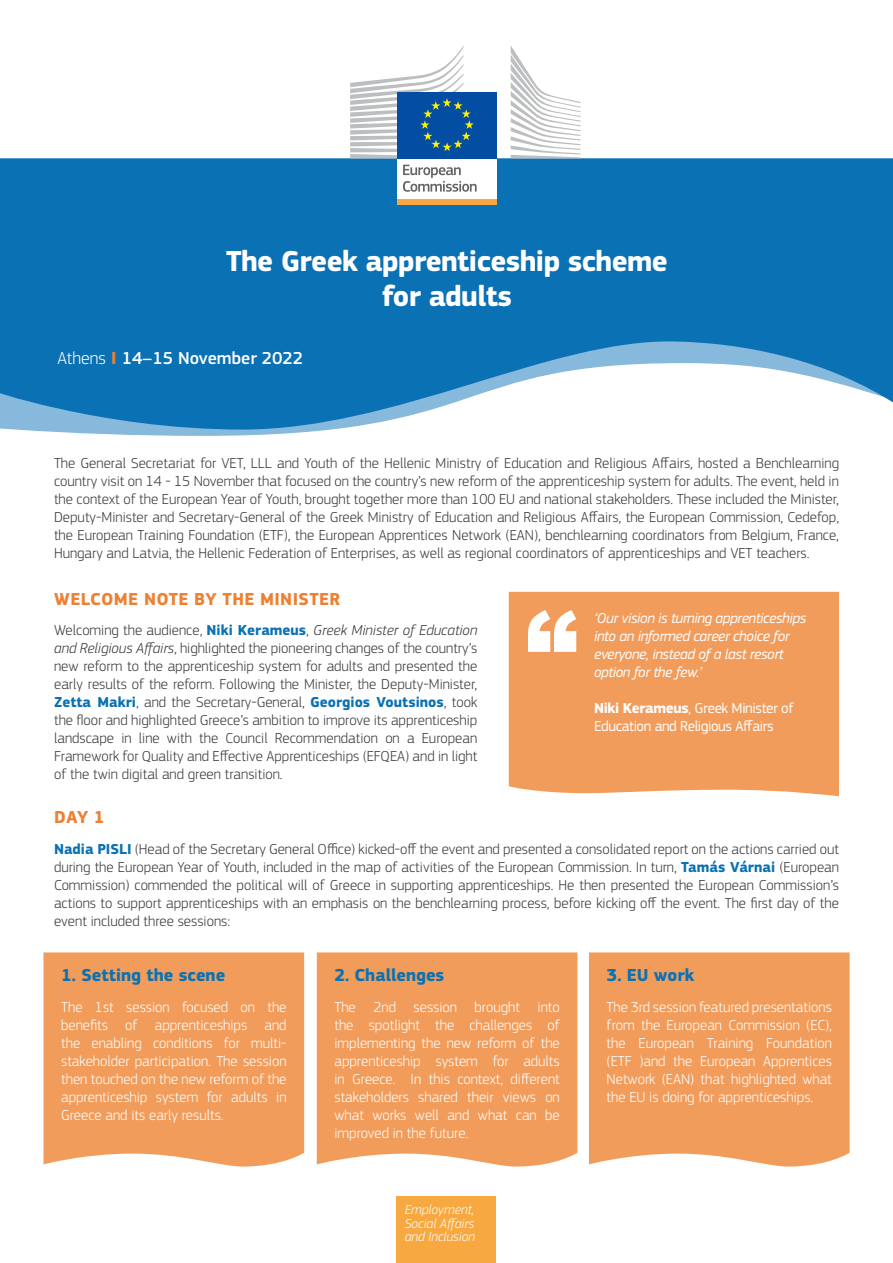
<style>
.page{position:relative;width:893px;height:1263px;background:#fff}
.page>*{position:absolute;margin:0;border:0;box-sizing:border-box;transform-origin:0 0}
.t1{font:900 105px "Arial";color:#fff}
.t2{font:700 30px/34.5px "EC Square Sans Pro";letter-spacing:-.02em;color:#fff;text-align:center}
.t3{font:700 18px "EC Square Sans Pro";color:#0a71b4}
.t4{font:700 18px "EC Square Sans Pro";letter-spacing:.02em;color:#ee8032}
.date{font:500 18px "EC Square Sans Pro";color:#fff}
.Body_text{font:300 15px/18px "EC Square Sans Pro";color:#3b3838;text-align:justify}
.Body_text-2{font:300 15px/18px "EC Square Sans Pro";color:#fff;text-align:justify}
.quote_name{font:italic 15px/18px "EC Square Sans Pro";letter-spacing:-.025em;color:#fff}
.quote_name-2{font:15px/18px "EC Square Sans Pro";letter-spacing:-.025em;color:#fff}
.t5{font:italic 300 13.5px/13.5px "EC Square Sans Pro";color:#fff;text-align:justify}
.s1{font-weight:300}
.s2{font-weight:700;color:#ee8032}
.s3{font-weight:700;color:#0a71b4}
.s4{font-style:italic}
.s5{font-weight:700}
</style>
<div class="page">
<svg style="left:9px;top:429px;width:326px;height:7px;fill:#86b9db"></svg>
<svg style="left:0;top:158px;width:893px;height:271px;fill:#0a71b4"></svg>
<div style="left:397px;top:1196px;width:99px;height:67px;background:#f7a840"></div>
<div style="left:397px;top:156px;width:100px;height:45px;background:#fff"></div>
<div style="left:397px;top:92px;width:100px;height:66px;background:#034ea2"></div>
<svg style="left:350px;top:46px;width:124px;height:112px"></svg>
<div style="left:397px;top:199px;width:100px;height:6px;background:#f7a840"></div>
<svg style="left:511px;top:46px;width:70px;height:112px"></svg>
<svg style="left:403px;top:165px;width:74px;height:27px"></svg>
<div style="left:509px;top:592px;width:330px;height:204px;background:#f19c5b"></div>
<div style="left:43px;top:952px;width:261px;height:214px;background:#f19c5b"></div>
<div style="left:589px;top:952px;width:261px;height:214px;background:#f19c5b"></div>
<div style="left:317px;top:952px;width:260px;height:214px;background:#f19c5b"></div>
<h1 class="t2" style="left:226px;top:245px;width:443px">The Greek apprenticeship scheme for adults</h1>
<h2 class="date" style="left:57px;top:347px;width:247px"><span class="s1">Athens</span> <span class="s2">I</span> 14–15 November 2022</h2>
<p class="Body_text" style="left:54px;top:454px;width:786px">The General Secretariat for VET, LLL and Youth of the Hellenic Ministry of Education and Religious Affairs, hosted a Benchlearning country visit on 14 - 15 November that focused on the country’s new reform of the apprenticeship system for adults. The event, held in the context of the European Year of Youth, brought together more than 100 EU and national stakeholders. These included the Minister, Deputy-Minister and Secretary-General of the Greek Ministry of Education and Religious Affairs, the European Commission, Cedefop, the European Training Foundation (ETF), the European Apprentices Network (EAN), benchlearning coordinators from Belgium, France, Hungary and Latvia, the Hellenic Federation of Enterprises, as well as regional coordinators of apprenticeships and VET teachers.</p>
<h2 class="t4" style="left:54px;top:588px;width:287px">WELCOME NOTE BY THE MINISTER</h2>
<p class="Body_text" style="left:54px;top:621px;width:425px">Welcoming the audience, <span class="s3">Niki Kerameus</span>, <span class="s4">Greek Minister of Education and Religious Affairs</span>, highlighted the pioneering changes of the country’s new reform to the apprenticeship system for adults and presented the early results of the reform. Following the Minister, the Deputy-Minister, <span class="s3">Zetta Makri</span>, and the Secretary-General, <span class="s3">Georgios Voutsinos</span>, took the floor and highlighted Greece’s ambition to improve its apprenticeship landscape in line with the Council Recommendation on a European Framework for Quality and Effective Apprenticeships (EFQEA) and in light of the twin digital and green transition.</p>
<h1 class="t1" style="left:525px;top:573px;width:54px">“</h1>
<p class="quote_name" style="left:594px;top:609px;width:214px">‘Our vision is turning apprenticeships into an informed career choice for everyone, instead of a last resort option for the few.’</p>
<p class="quote_name-2" style="left:594px;top:699px;width:201px"><span class="s5">Niki Kerameus</span>, Greek Minister of<br>Education and Religious Affairs</p>
<h2 class="t4" style="left:54px;top:806px;width:52px">DAY 1</h2>
<p class="Body_text" style="left:54px;top:840px;width:786px"><span class="s3">Nadia PISLI</span> (Head of the Secretary General Office) kicked-off the event and presented a consolidated report on the actions carried out during the European Year of Youth, included in the map of activities of the European Commission. In turn, <span class="s3">Tamás Várnai</span> (European Commission) commended the political will of Greece in supporting apprenticeships. He then presented the European Commission’s actions to support apprenticeships with an emphasis on the benchlearning process, before kicking off the event. The first day of the event included three sessions:</p>
<h2 class="t3" style="left:61px;top:964px;width:166px">1. Setting the scene</h2>
<p class="Body_text-2" style="left:61px;top:997px;width:227px">The 1st session focused on the benefits of apprenticeships and the enabling conditions for multi&shy;stakeholder participation. The session then touched on the new reform of the apprenticeship system for adults in Greece and its early results.</p>
<h2 class="t3" style="left:334px;top:964px;width:111px">2. Challenges</h2>
<p class="Body_text-2" style="left:334px;top:997px;width:227px">The 2nd session brought into the spotlight the challenges of implementing the new reform of the apprenticeship system for adults in Greece. In this context, different stakeholders shared their views on what works well and what can be improved in the future.</p>
<p class="t5" style="left:405px;top:1203px;width:72px">Employment, Social Affairs and Inclusion</p>
<h2 class="t3" style="left:607px;top:964px;width:89px">3. EU work</h2>
<p class="Body_text-2" style="left:607px;top:997px;width:227px">The 3rd session featured presentations from the European Commission (EC), the European Training Foundation (ETF )and the European Apprentices Network (EAN) that highlighted what the EU is doing for apprenticeships.</p>
</div>
